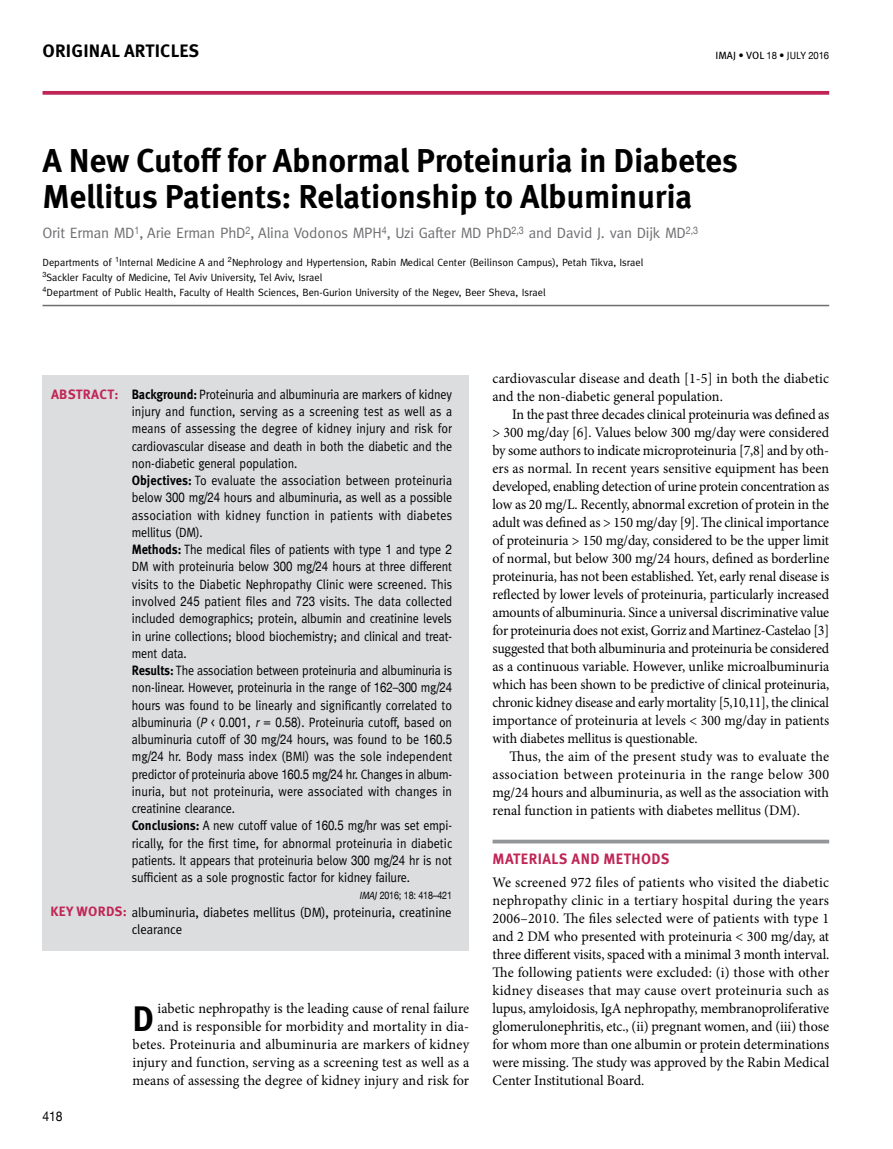
<style>
.page{position:relative;width:893px;height:1149px;background:#fff}
.page>*{position:absolute;margin:0;border:0;box-sizing:border-box;transform-origin:0 0}
.t1{font:700 35.4px "Meta Pro";color:#000}
.t2{font:700 33px/36px "Meta Pro";letter-spacing:-.01em;color:#000}
.t3{font:700 18px "Meta Pro";letter-spacing:.01em;color:#000}
.t4{font:15px "Meta";letter-spacing:-.01em;color:#6d6e71}
.t5{font:700 15px "Meta Pro";color:#c02555}
.t6{font:14.55px/18px "Minion Pro";color:#000;text-align:justify}
.t7{font:14.55px/18px "Minion Pro";color:#000;text-align:justify;scale:.96 1}
.t8{font:13.5px/17.2px "Meta";letter-spacing:-.01em;color:#000;scale:.9 1}
.t9{font:13.5px/17.2px "Meta";letter-spacing:-.01em;color:#000;scale:.95 1}
.t10{font:700 13.5px "Meta Pro";letter-spacing:.02em;color:#c02555}
.t11{font:13.5px "Helvetica Neue";color:#000;scale:.9 1}
.t12{font:10.5px/15px "Meta";color:#000}
.t13{font:10.5px "Meta Pro";letter-spacing:.01em;color:#000}
.t14{font:10.5px "Helvetica Neue";letter-spacing:-.02em;color:#000;scale:.85 1}
.s1{font-family:"Helvetica Neue";font-size:10.2px}
.s2{font-family:"Meta"}
.s3{font-family:"Meta Pro";font-weight:700}
.s4{font-family:"Helvetica Neue"}
.s5{font-style:italic}
.s6{font-family:"Meta";font-style:italic}
.s7{font-family:"Meta Pro";font-weight:700;color:#c02555}
</style>
<div class="page">
<svg style="left:43px;top:91px;width:786px;height:4px;background:#c43460"></svg>
<div style="left:43px;top:375px;width:426px;height:575px;background:#dcddde"></div>
<hr style="left:43px;top:305px;width:786px;height:1px;background:#6d6e71">
<svg style="left:493px;top:839px;width:336px;height:4px"></svg>
<h3 class="t3" style="left:43px;top:39px;width:158px">Original Articles</h3>
<p class="t13" style="left:715px;top:49px;width:115px">IMAJ • VOL <span class="s1">18</span> • <span class="s2">july</span> <span class="s1">2016</span></p>
<h2 class="t2" style="left:43px;top:143px;width:697px">A New Cutoff for Abnormal Proteinuria in Diabetes<br>Mellitus Patients: Relationship to Albuminuria</h2>
<p class="t4" style="left:43px;top:224px;width:657px">Orit Erman MD<sup>1</sup>, Arie Erman PhD<sup>2</sup>, Alina Vodonos MPH<sup>4</sup>, Uzi Gafter MD PhD<sup>2,3</sup> and David J. van Dijk MD<sup>2,3</sup></p>
<p class="t12" style="left:43px;top:255px;width:602px">Departments of <sup>1</sup>Internal Medicine A and <sup>2</sup>Nephrology and Hypertension, Rabin Medical Center (Beilinson Campus), Petah Tikva, Israel<br><sup>3</sup>Sackler Faculty of Medicine, Tel Aviv University, Tel Aviv, Israel<br><sup>4</sup>Department of Public Health, Faculty of Health Sciences, Ben-Gurion University of the Negev, Beer Sheva, Israel</p>
<p class="t8" style="left:132px;top:385px;width:358px"><span class="s3">Background:</span> Proteinuria and albuminuria are markers of kidney injury and function, serving as a screening test as well as a means of assessing the degree of kidney injury and risk for cardiovascular disease and death in both the diabetic and the non-diabetic general population.<br><span class="s3">Objectives:</span> To evaluate the association between proteinuria below <span class="s4">300</span> mg/<span class="s4">24</span> hours and albuminuria, as well as a possible association with kidney function in patients with diabetes mellitus (DM).<br><span class="s3">Methods:</span> The medical files of patients with type <span class="s4">1</span> and type <span class="s4">2<br></span>DM with proteinuria below <span class="s4">300</span> mg/<span class="s4">24</span> hours at three different visits to the Diabetic Nephropathy Clinic were screened. This involved <span class="s4">245</span> patient files and <span class="s4">723</span> visits. The data collected included demographics; protein, albumin and creatinine levels in urine collections; blood biochemistry; and clinical and treat&shy;ment data.<br><span class="s3">Results:</span> The association between proteinuria and albuminuria is non-linear. However, proteinuria in the range of <span class="s4">162</span>–<span class="s4">300</span> mg/<span class="s4">24 </span>hours was found to be linearly and significantly correlated to albuminuria (<span class="s5">P</span> &lt; <span class="s4">0</span>.<span class="s4">001</span>, <span class="s5">r</span> = <span class="s4">0</span>.<span class="s4">58</span>). Proteinuria cutoff, based on albuminuria cutoff of <span class="s4">30</span> mg/<span class="s4">24</span> hours, was found to be <span class="s4">160</span>.<span class="s4">5 </span>mg/<span class="s4">24</span> hr. Body mass index (BMI) was the sole independent predictor of proteinuria above <span class="s4">160</span>.<span class="s4">5</span> mg/<span class="s4">24</span> hr. Changes in album&shy;inuria, but not proteinuria, were associated with changes in creatinine clearance.<br><span class="s3">Conclusions:</span> A new cutoff value of <span class="s4">160</span>.<span class="s4">5</span> mg/hr was set empi&shy;rically, for the first time, for abnormal proteinuria in diabetic patients. It appears that proteinuria below <span class="s4">300</span> mg/<span class="s4">24</span> hr is not sufficient as a sole prognostic factor for kidney failure.</p>
<p class="t14" style="left:359px;top:887px;width:111px"><span class="s6">IMAJ</span>2016; 18: 418–421</p>
<p class="t9" style="left:132px;top:903px;width:338px;text-indent:-81px"><span class="s7">Key wo rds:</span> albuminuria, diabetes mellitus (DM), proteinuria, creatinine clearance</p>
<p class="t10" style="left:51px;top:385px;width:69px">Ab stract:</p>
<p class="t11" style="left:43px;top:1106px;width:24px">418</p>
<p class="t6" style="left:133px;top:999px;width:338px;text-align:right">iabetic nephropathy is the leading cause of renal failure and is responsible for morbidity and mortality in dia&shy;betes. Proteinuria and albuminuria are markers of kidney injury and function, serving as a screening test as well as a means of assessing the degree of kidney injury and risk for</p>
<h1 class="t1" style="left:133px;top:996px;width:19px">D</h1>
<p class="t6" style="left:493px;top:369px;width:338px">cardiovascular disease and death [1-5] in both the diabetic and the non-diabetic general population.</p>
<p class="t7" style="left:493px;top:405px;width:352px;text-indent:20px">In the past three decades clinical proteinuria was defined as &gt; 300 mg/day [6]. Values below 300 mg/day were considered by some authors to indicate microproteinuria [7,8] and by oth&shy;ers as normal. In recent years sensitive equipment has been developed, enabling detection of urine protein concentration as low as 20 mg/L. Recently, abnormal excretion of protein in the adult was defined as &gt; 150 mg/day [9]. The clinical importance of proteinuria &gt; 150 mg/day, considered to be the upper limit of normal, but below 300 mg/24 hours, defined as borderline proteinuria, has not been established. Yet, early renal disease is reflected by lower levels of proteinuria, particularly increased amounts of albuminuria. Since a universal discriminative value for proteinuria does not exist, Gorriz and Martinez-Castelao [3] suggested that both albuminuria and proteinuria be considered as a continuous variable. However, unlike microalbuminuria which has been shown to be predictive of clinical proteinuria, chronic kidney disease and early mortality [5,10,11], the clinical importance of proteinuria at levels &lt; 300 mg/day in patients with diabetes mellitus is questionable.</p>
<p class="t6" style="left:493px;top:747px;width:338px;text-indent:17px">Thus, the aim of the present study was to evaluate the association between proteinuria in the range below 300 mg/24 hours and albuminuria, as well as the association with renal function in patients with diabetes mellitus (DM).</p>
<p class="t5" style="left:493px;top:849px;width:10px">MATERIALS</p>
<p class="t5" style="left:572px;top:849px;width:11px">AND</p>
<p class="t5" style="left:603px;top:849px;width:10px">MET</p>
<p class="t5" style="left:631px;top:849px;width:30px">HODS</p>
<p class="t6" style="left:493px;top:873px;width:338px">We screened 972 files of patients who visited the diabetic nephropathy clinic in a tertiary hospital during the years 2006–2010. The files selected were of patients with type 1 and 2 DM who presented with proteinuria &lt; 300 mg/day, at three different visits, spaced with a minimal 3 month interval.<br>The following patients were excluded: (i) those with other kidney diseases that may cause overt proteinuria such as lupus, amyloidosis, IgA nephropathy, membranoproliferative glomerulonephritis, etc., (ii) pregnant women, and (iii) those for whom more than one albumin or protein determinations were missing. The study was approved by the Rabin Medical Center Institutional Board.</p>
</div>
